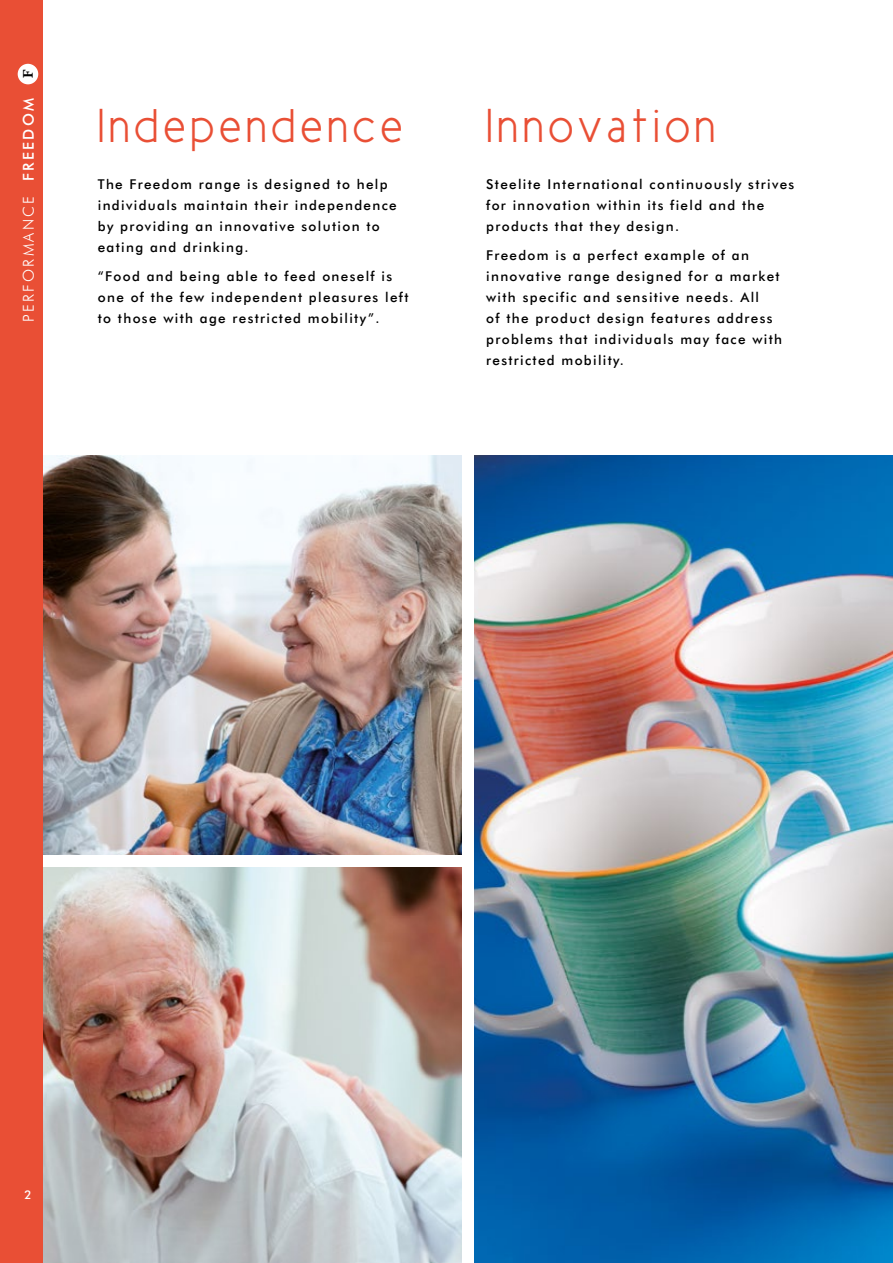
<style>
.page{position:relative;width:893px;height:1263px;background:#fff}
.page>*{position:absolute;margin:0;border:0;box-sizing:border-box;transform-origin:0 0}
.t1{font:48px "New Cicle Semi";letter-spacing:.1em;color:#e94f35}
.t2{font:300 15px "Futura BT";letter-spacing:.15em;color:#fff}
.t3{font:600 14.55px "Baskerville";color:#000}
.t4{font:500 13.5px/21px "Futura BT";letter-spacing:.1em;color:#000}
.t5{font:500 12px "Futura BT";color:#fff}
.s1{font-weight:500}
</style>
<div class="page">
<img style="left:43px;top:867px;width:418px;height:396px">
<img style="left:43px;top:455px;width:418px;height:400px">
<img style="left:474px;top:455px;width:419px;height:808px">
<div style="left:0;top:0;width:43px;height:1263px;background:#e94f35"></div>
<div style="left:18px;top:64px;width:20px;height:20px;background:#fff;border-radius:50%"></div>
<p class="t3" style="left:18px;top:78px;width:10px;rotate:-90deg">F</p>
<p class="t2" style="left:20px;top:322px;width:225px;rotate:-90deg">PERFORMANCE <span class="s1">FREEDOM</span></p>
<h1 class="t1" style="left:98px;top:101px;width:306px">Independence</h1>
<p class="t4" style="left:98px;top:173px;width:300px">The Freedom range is designed to help individuals maintain their independence by providing an innovative solution to eating and drinking.</p>
<p class="t4" style="left:98px;top:266px;width:312px">“Food and being able to feed oneself is one of the few independent pleasures left to those with age restricted mobility”.</p>
<h1 class="t1" style="left:486px;top:101px;width:231px">Innovation</h1>
<p class="t4" style="left:486px;top:173px;width:310px">Steelite International continuously strives for innovation within its field and the products that they design.</p>
<p class="t4" style="left:486px;top:245px;width:297px">Freedom is a perfect example of an innovative range designed for a market with specific and sensitive needs. All<br>of the product design features address problems that individuals may face with restricted mobility.</p>
<p class="t5" style="left:24px;top:1187px;width:9px">2</p>
</div>
